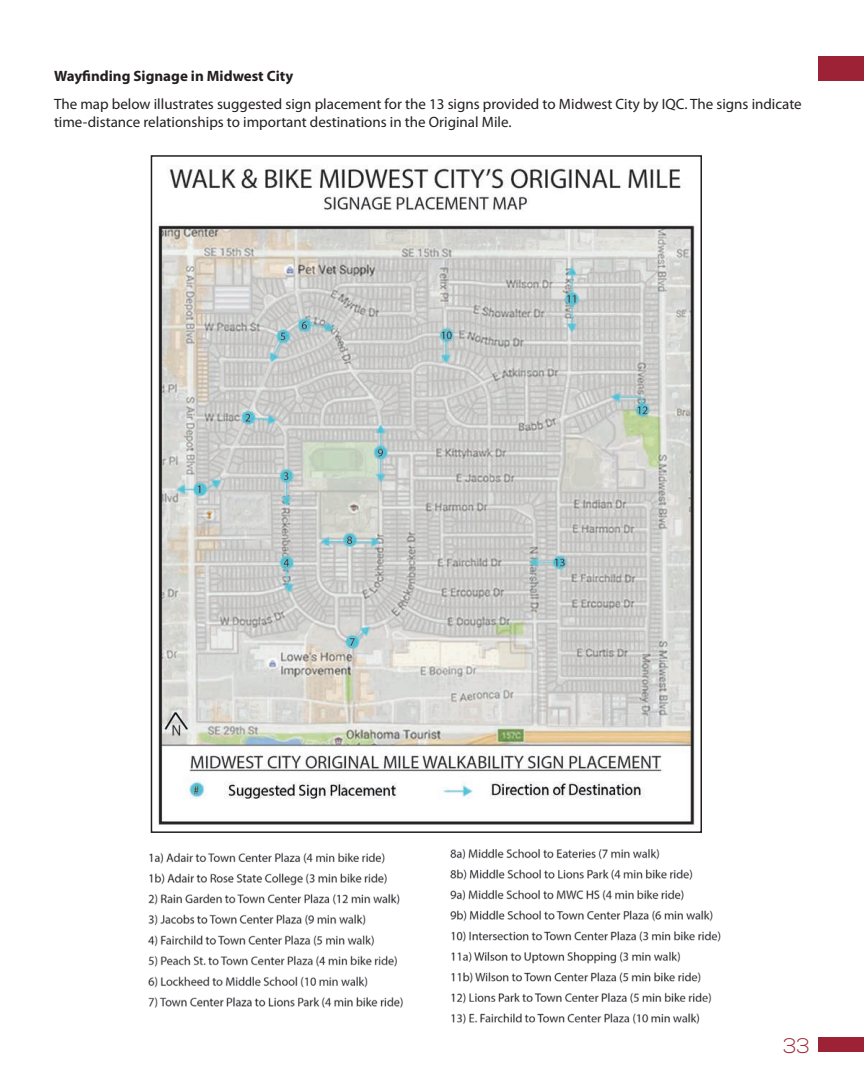
<style>
.page{position:relative;width:864px;height:1080px;background:#fff}
.page>*{position:absolute;margin:0;border:0;box-sizing:border-box;transform-origin:0 0}
.t1{font:300 21px "Nexa";color:#9d2235}
.Body_Text{font:15px/18px "Myriad Pro";color:#231f20}
.Body_Text-2{font:700 15px "Myriad Pro";color:#231f20}
</style>
<div class="page">
<div style="left:819px;top:1037px;width:45px;height:14px;background:#9d2235"></div>
<div style="left:819px;top:56px;width:45px;height:24px;background:#9d2235"></div>
<img style="left:158px;top:165px;width:537px;height:660px">
<img style="left:450px;top:849px;width:271px;height:175px">
<img style="left:148px;top:852px;width:255px;height:156px">
<p class="Body_Text-2" style="left:54px;top:68px;width:241px">Wayfinding Signage in Midwest City</p>
<p class="Body_Text" style="left:54px;top:95px;width:749px">The map below illustrates suggested sign placement for the 13 signs provided to Midwest City by IQC. The signs indicate time-distance relationships to important destinations in the Original Mile.</p>
<h1 class="t1" style="left:783px;top:1034px;width:28px">33</h1>
</div>
